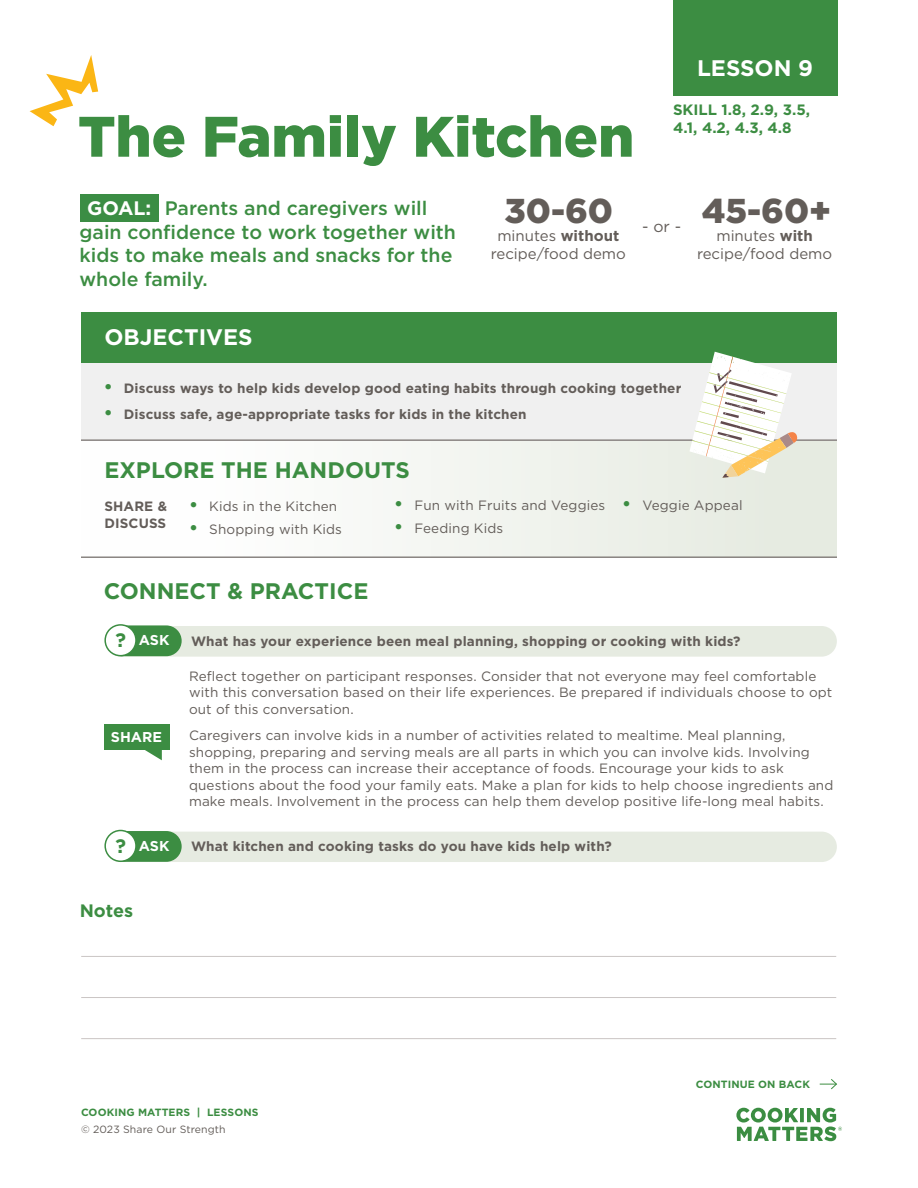
<style>
.page{position:relative;width:918px;height:1188px;background:#fff}
.page>*{position:absolute;margin:0;border:0;box-sizing:border-box;transform-origin:0 0}
.t1{font:900 57px "Gotham";color:#3c8d42}
.t2{font:900 34.5px "Gotham";color:#635d59}
.t3{font:700 22.5px "Gotham";color:#3c8d42}
.t4{font:700 22.5px "Gotham";color:#fff}
.t5{font:500 19.5px/23.4px "Gotham";color:#3c8d42}
.t6{font:700 18px "Gotham";color:#3c8d42}
.t7{font:15px/18px "Gotham";color:#635d59;text-align:center}
.t8{font:700 15px/18px "Gotham";color:#3c8d42}
.t9{font:700 14.25px "Gotham";color:#fff}
.t10{font:13.5px/16.5px "Gotham";letter-spacing:.01em;color:#635d59}
.t11{font:700 13.5px/16.5px "Gotham";letter-spacing:.01em;color:#635d59}
.t12{font:700 10.5px "Gotham";letter-spacing:.01em;color:#3c8d42}
.t13{font:10.5px "Gotham";letter-spacing:.01em;color:#635d59}
.s1{font-weight:700;color:#fff}
.s2{font-weight:700}
.s3{font-size:18px;color:#3c8d42}
.s4{font-weight:700;font-size:18px;color:#3c8d42}
.s5{font-size:19.5px;color:#3c8d42}
</style>
<div class="page">
<svg style="left:736px;top:1108px;width:106px;height:33px"></svg>
<div style="left:81px;top:441px;width:756px;height:116px;background:linear-gradient(to right,#fff,#e4eadf)"></div>
<div style="left:81px;top:362px;width:756px;height:78px;background:#f0f0f0"></div>
<hr style="left:81px;top:557px;width:756px;height:1px;background:#635d59">
<div style="left:81px;top:312px;width:756px;height:50px;background:#3c8d42"></div>
<div style="left:673px;top:0;width:164px;height:95px;background:#3c8d42"></div>
<hr style="left:81px;top:440px;width:756px;height:1px;background:#635d59">
<div style="left:105px;top:725px;width:65px;height:25px;background:#3c8d42"></div>
<svg style="left:145px;top:750px;width:17px;height:10px"></svg>
<div style="left:106px;top:626px;width:731px;height:31px;background:#e6ebe1;border-radius:15px"></div>
<svg style="left:125px;top:625px;width:57px;height:31px;background:#4b9550"></svg>
<div style="left:105px;top:625px;width:31px;height:31px;background:#fff;border-radius:50%"></div>
<div style="left:104px;top:624px;width:33px;height:32px;border:2px solid #3c8d42;border-radius:50%"></div>
<svg style="left:29px;top:55px;width:70px;height:72px"></svg>
<div style="left:106px;top:832px;width:731px;height:30px;background:#e6ebe1;border-radius:15px"></div>
<svg style="left:125px;top:831px;width:57px;height:31px;background:#4a944f"></svg>
<div style="left:105px;top:830px;width:31px;height:31px;background:#fff;border-radius:50%"></div>
<div style="left:104px;top:830px;width:33px;height:32px;border:2px solid #3c8d42;border-radius:50%"></div>
<svg style="left:684px;top:352px;width:130px;height:142px"></svg>
<hr style="left:81px;top:956px;width:755px;height:1px;background:#cac5c4">
<hr style="left:81px;top:997px;width:755px;height:1px;background:#cac5c4">
<hr style="left:81px;top:1038px;width:755px;height:1px;background:#cac5c4">
<div style="left:80px;top:194px;width:79px;height:28px;background:#3b8d44"></div>
<svg style="left:820px;top:1079px;width:17px;height:11px"></svg>
<h1 class="t1" style="left:78px;top:97px;width:558px">The Family Kitchen</h1>
<h3 class="t4" style="left:697px;top:53px;width:118px">LESSON 9</h3>
<p class="t8" style="left:673px;top:100px;width:139px">SKILL 1.8, 2.9, 3.5,<br>4.1, 4.2, 4.3, 4.8</p>
<h3 class="t5" style="left:79px;top:197px;width:378px;text-indent:8px"><span class="s1">GOAL:</span> Parents and caregivers will gain confidence to work together with kids to make meals and snacks for the whole family.</h3>
<h3 class="t4" style="left:104px;top:322px;width:150px">OBJECTIVES</h3>
<h2 class="t2" style="left:504px;top:187px;width:178px">30-60 <sub>-</sub> <sub>or</sub> <sub>-</sub></h2>
<p class="t7" style="left:491px;top:226px;width:137px">minutes <span class="s2">without </span>recipe/food demo</p>
<p class="t11" style="left:104px;top:380px;width:579px"><span class="s3">•</span> Discuss ways to help kids develop good eating habits through cooking together</p>
<p class="t11" style="left:104px;top:406px;width:424px"><span class="s3">•</span> Discuss safe, age-appropriate tasks for kids in the kitchen</p>
<h2 class="t2" style="left:702px;top:187px;width:131px">45-60+</h2>
<p class="t7" style="left:697px;top:226px;width:137px">minutes <span class="s2">with </span>recipe/food demo</p>
<h3 class="t3" style="left:104px;top:455px;width:307px">EXPLORE THE HANDOUTS</h3>
<p class="t11" style="left:104px;top:498px;width:64px">SHARE &amp;<br>DISCUSS</p>
<p class="t10" style="left:394px;top:497px;width:213px"><span class="s4">•</span> Fun with Fruits and Veggies</p>
<p class="t10" style="left:189px;top:497px;width:150px"><span class="s4">•</span> Kids in the Kitchen</p>
<p class="t10" style="left:189px;top:520px;width:154px"><span class="s4">•</span> Shopping with Kids</p>
<p class="t10" style="left:394px;top:520px;width:111px"><span class="s4">•</span> Feeding Kids</p>
<h3 class="t3" style="left:104px;top:576px;width:266px">CONNECT &amp; PRACTICE</h3>
<p class="t10" style="left:622px;top:497px;width:122px"><span class="s4">•</span> Veggie Appeal</p>
<p class="t9" style="left:116px;top:631px;width:55px"><span class="s5">?</span> ASK</p>
<p class="t11" style="left:191px;top:632px;width:551px">What has your experience been meal planning, shopping or cooking with kids?</p>
<p class="t9" style="left:111px;top:728px;width:53px">SHARE</p>
<p class="t10" style="left:189px;top:668px;width:645px">Reflect together on participant responses. Consider that not everyone may feel comfortable with this conversation based on their life experiences. Be prepared if individuals choose to opt out of this conversation.</p>
<p class="t10" style="left:189px;top:727px;width:646px">Caregivers can involve kids in a number of activities related to mealtime. Meal planning, shopping, preparing and serving meals are all parts in which you can involve kids. Involving them in the process can increase their acceptance of foods. Encourage your kids to ask questions about the food your family eats. Make a plan for kids to help choose ingredients and make meals. Involvement in the process can help them develop positive life-long meal habits.</p>
<p class="t9" style="left:116px;top:836px;width:55px"><span class="s5">?</span> ASK</p>
<p class="t11" style="left:191px;top:838px;width:422px">What kitchen and cooking tasks do you have kids help with?</p>
<h3 class="t6" style="left:80px;top:899px;width:55px">Notes</h3>
<p class="t12" style="left:81px;top:1105px;width:179px">COOKING MATTERS | LESSONS</p>
<p class="t13" style="left:81px;top:1122px;width:146px">© 2023 Share Our Strength</p>
<p class="t12" style="left:696px;top:1078px;width:116px">CONTINUE ON BACK</p>
</div>
